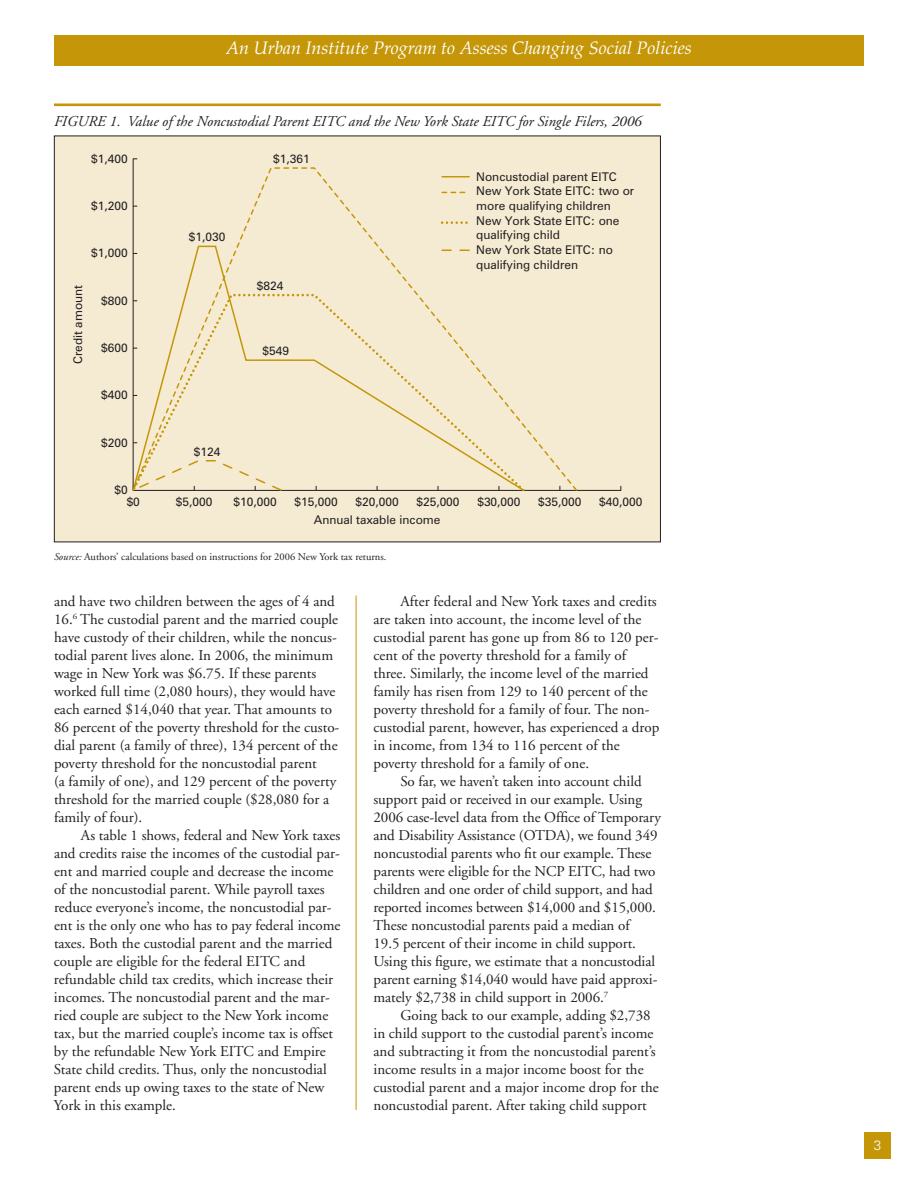
<style>
.page{position:relative;width:918px;height:1188px;background:#fff}
.page>*{position:absolute;margin:0;border:0;box-sizing:border-box;transform-origin:0 0}
.t1{font:italic 18px "Palatino";color:#fff}
.t2{font:15px/18px "Adobe Garamond";color:#231f20}
.t3{font:italic 15px "Adobe Garamond";color:#231f20}
.t4{font:300 13.5px "Univers";color:#fff}
.t5{font:12px/14.7px "Zurich BT";color:#231f20}
.t6{font:10.5px "Adobe Garamond";color:#231f20}
.s1{font-style:italic}
</style>
<div class="page">
<div style="left:54px;top:35px;width:810px;height:30px;background:#c49608"></div>
<div style="left:864px;top:1132px;width:27px;height:28px;background:#c49608"></div>
<hr style="left:356px;top:596px;width:1px;height:514px;background:#c49608">
<div style="left:54px;top:136px;width:606px;height:406px;background:#f5ebd3"></div>
<hr style="left:54px;top:104px;width:607px;height:2px;background:#c49608">
<hr style="left:133px;top:490px;width:488px;height:1px;background:#231f20">
<hr style="left:133px;top:159px;width:1px;height:331px;background:#231f20">
<svg style="left:132px;top:167px;width:446px;height:325px"></svg>
<p class="t1" style="left:226px;top:41px;width:467px">An Urban Institute Program to Assess Changing Social Policies</p>
<p class="t3" style="left:54px;top:115px;width:589px">FIGURE 1. Value of the Noncustodial Parent EITC and the New York State EITC for Single Filers, 2006</p>
<p class="t5" style="left:91px;top:152px;width:38px">$1,400</p>
<p class="t5" style="left:273px;top:153px;width:38px">$1,361</p>
<p class="t5" style="left:91px;top:199px;width:38px">$1,200</p>
<p class="t5" style="left:91px;top:247px;width:38px">$1,000</p>
<p class="t5" style="left:72px;top:364px;width:80px;rotate:-90deg">Credit amount</p>
<p class="t5" style="left:101px;top:294px;width:28px">$800</p>
<p class="t5" style="left:101px;top:341px;width:28px">$600</p>
<p class="t5" style="left:101px;top:389px;width:28px">$400</p>
<p class="t5" style="left:189px;top:231px;width:38px">$1,030</p>
<p class="t5" style="left:257px;top:279px;width:28px">$824</p>
<p class="t5" style="left:263px;top:345px;width:28px">$549</p>
<p class="t5" style="left:476px;top:170px;width:142px">Noncustodial parent EITC</p>
<p class="t5" style="left:476px;top:185px;width:160px">New York State EITC: two or more qualifying children<br>New York State EITC: one qualifying child<br>New York State EITC: no qualifying children</p>
<p class="t5" style="left:101px;top:436px;width:28px">$200</p>
<p class="t5" style="left:194px;top:445px;width:28px">$124</p>
<p class="t5" style="left:115px;top:483px;width:15px">$0</p>
<p class="t5" style="left:127px;top:495px;width:15px">$0</p>
<p class="t5" style="left:176px;top:495px;width:38px">$5,000</p>
<p class="t5" style="left:234px;top:495px;width:45px">$10,000</p>
<p class="t5" style="left:295px;top:495px;width:45px">$15,000</p>
<p class="t5" style="left:355px;top:495px;width:45px">$20,000</p>
<p class="t5" style="left:416px;top:495px;width:45px">$25,000</p>
<p class="t5" style="left:477px;top:495px;width:45px">$30,000</p>
<p class="t5" style="left:538px;top:495px;width:45px">$35,000</p>
<p class="t5" style="left:599px;top:495px;width:45px">$40,000</p>
<p class="t5" style="left:314px;top:513px;width:128px">Annual taxable income</p>
<p class="t6" style="left:54px;top:553px;width:334px"><span class="s1">Source:</span> Authors’ calculations based on instructions for 2006 New York tax returns.</p>
<p class="t2" style="left:54px;top:594px;width:287px">and have two children between the ages of 4 and 16.<sup>6</sup> The custodial parent and the married couple have custody of their children, while the noncus&shy;todial parent lives alone. In 2006, the minimum wage in New York was $6.75. If these parents worked full time (2,080 hours), they would have each earned $14,040 that year. That amounts to 86 percent of the poverty threshold for the custo&shy;dial parent (a family of three), 134 percent of the poverty threshold for the noncustodial parent<br>(a family of one), and 129 percent of the poverty threshold for the married couple ($28,080 for a family of four).</p>
<p class="t2" style="left:54px;top:828px;width:288px;text-indent:27px">As table 1 shows, federal and New York taxes and credits raise the incomes of the custodial par&shy;ent and married couple and decrease the income of the noncustodial parent. While payroll taxes reduce everyone’s income, the noncustodial par&shy;ent is the only one who has to pay federal income taxes. Both the custodial parent and the married couple are eligible for the federal EITC and refundable child tax credits, which increase their incomes. The noncustodial parent and the mar&shy;ried couple are subject to the New York income tax, but the married couple’s income tax is offset by the refundable New York EITC and Empire State child credits. Thus, only the noncustodial parent ends up owing taxes to the state of New York in this example.</p>
<p class="t2" style="left:374px;top:594px;width:287px;text-indent:27px">After federal and New York taxes and credits are taken into account, the income level of the custodial parent has gone up from 86 to 120 per&shy;cent of the poverty threshold for a family of three. Similarly, the income level of the married family has risen from 129 to 140 percent of the poverty threshold for a family of four. The non&shy;custodial parent, however, has experienced a drop in income, from 134 to 116 percent of the poverty threshold for a family of one.</p>
<p class="t2" style="left:374px;top:774px;width:289px;text-indent:27px">So far, we haven’t taken into account child support paid or received in our example. Using 2006 case-level data from the Office of Temporary and Disability Assistance (OTDA), we found 349 noncustodial parents who fit our example. These parents were eligible for the NCP EITC, had two children and one order of child support, and had reported incomes between $14,000 and $15,000.<br>These noncustodial parents paid a median of<br>19.5 percent of their income in child support.<br>Using this figure, we estimate that a noncustodial parent earning $14,040 would have paid approxi&shy;mately $2,738 in child support in 2006.<sup>7</sup></p>
<p class="t2" style="left:374px;top:1008px;width:287px;text-indent:27px">Going back to our example, adding $2,738 in child support to the custodial parent’s income and subtracting it from the noncustodial parent’s income results in a major income boost for the custodial parent and a major income drop for the noncustodial parent. After taking child support</p>
<p class="t4" style="left:874px;top:1140px;width:9px">3</p>
</div>
